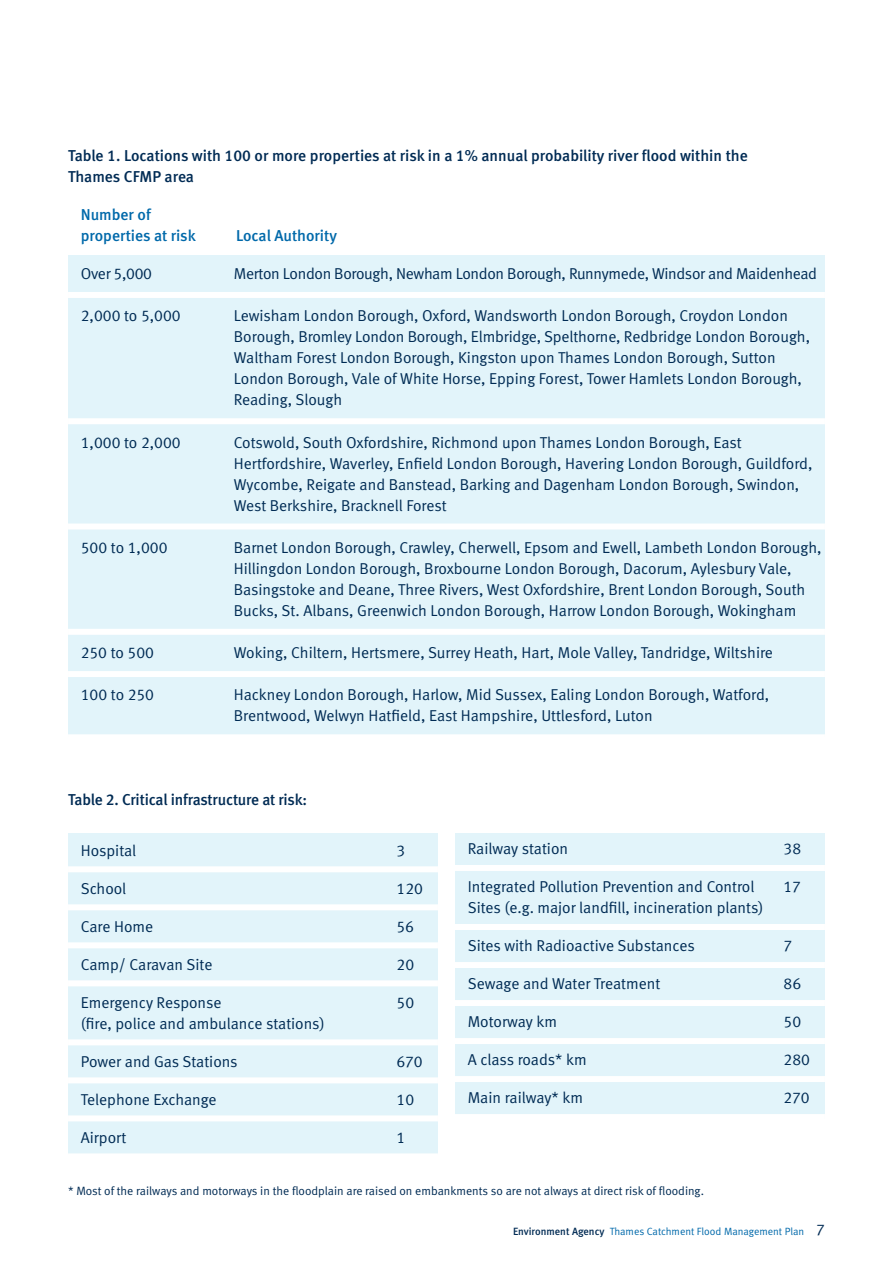
<style>
.page{position:relative;width:893px;height:1263px;background:#fff}
.page>*{position:absolute;margin:0;border:0;box-sizing:border-box;transform-origin:0 0}
.t1{font:15.75px/21px "EA Meta Normal";color:#002b54}
.t2{font:500 15.75px/21px "EA Meta";color:#002b54}
.t3{font:15.75px "EA Meta Normal";letter-spacing:-.02em;color:#002b54}
.t4{font:500 15.75px/21px "EA Meta";color:#0069aa}
.t5{font:12px "EA Meta Normal";color:#002b54}
.t6{font:10.5px "EA Meta Normal";color:#0069aa}
.s1{font-family:"EA Meta";font-weight:500;color:#002b54}
.s2{font-size:15.75px;color:#002b54}
</style>
<div class="page">
<div style="left:68px;top:256px;width:757px;height:481px;background:#e2f4fa"></div>
<div style="left:68px;top:292px;width:757px;height:6px;background:#fff"></div>
<div style="left:68px;top:418px;width:757px;height:6px;background:#fff"></div>
<div style="left:68px;top:523px;width:757px;height:6px;background:#fff"></div>
<div style="left:68px;top:629px;width:757px;height:6px;background:#fff"></div>
<div style="left:68px;top:671px;width:757px;height:6px;background:#fff"></div>
<div style="left:68px;top:734px;width:757px;height:6px;background:#fff"></div>
<div style="left:455px;top:833px;width:370px;height:285px;background:#e2f4fa"></div>
<div style="left:68px;top:833px;width:370px;height:322px;background:#e2f4fa"></div>
<div style="left:68px;top:866px;width:370px;height:6px;background:#fff"></div>
<div style="left:68px;top:904px;width:370px;height:6px;background:#fff"></div>
<div style="left:68px;top:942px;width:370px;height:6px;background:#fff"></div>
<div style="left:68px;top:980px;width:370px;height:6px;background:#fff"></div>
<div style="left:68px;top:1039px;width:370px;height:6px;background:#fff"></div>
<div style="left:68px;top:1077px;width:370px;height:6px;background:#fff"></div>
<div style="left:68px;top:1115px;width:370px;height:6px;background:#fff"></div>
<div style="left:68px;top:1153px;width:370px;height:6px;background:#fff"></div>
<div style="left:455px;top:865px;width:370px;height:6px;background:#fff"></div>
<div style="left:455px;top:924px;width:370px;height:6px;background:#fff"></div>
<div style="left:455px;top:962px;width:370px;height:6px;background:#fff"></div>
<div style="left:455px;top:1000px;width:370px;height:6px;background:#fff"></div>
<div style="left:455px;top:1038px;width:370px;height:6px;background:#fff"></div>
<div style="left:455px;top:1076px;width:370px;height:6px;background:#fff"></div>
<div style="left:455px;top:1114px;width:370px;height:6px;background:#fff"></div>
<p class="t2" style="left:68px;top:145px;width:681px">Table 1. Locations with 100 or more properties at risk in a 1% annual probability river flood within the<br>Thames CFMP area</p>
<p class="t4" style="left:81px;top:204px;width:116px">Number of properties at risk</p>
<p class="t4" style="left:236px;top:225px;width:102px">Local Authority</p>
<p class="t1" style="left:81px;top:263px;width:73px">Over 5,000</p>
<p class="t3" style="left:234px;top:265px;width:585px">Merton London Borough, Newham London Borough, Runnymede, Windsor and Maidenhead</p>
<p class="t1" style="left:81px;top:305px;width:101px">2,000 to 5,000</p>
<p class="t1" style="left:234px;top:305px;width:578px">Lewisham London Borough, Oxford, Wandsworth London Borough, Croydon London Borough, Bromley London Borough, Elmbridge, Spelthorne, Redbridge London Borough, Waltham Forest London Borough, Kingston upon Thames London Borough, Sutton London Borough, Vale of White Horse, Epping Forest, Tower Hamlets London Borough, Reading, Slough</p>
<p class="t1" style="left:81px;top:432px;width:101px">1,000 to 2,000</p>
<p class="t1" style="left:234px;top:432px;width:580px">Cotswold, South Oxfordshire, Richmond upon Thames London Borough, East Hertfordshire, Waverley, Enfield London Borough, Havering London Borough, Guildford, Wycombe, Reigate and Banstead, Barking and Dagenham London Borough, Swindon, West Berkshire, Bracknell Forest</p>
<p class="t1" style="left:81px;top:537px;width:88px">500 to 1,000</p>
<p class="t1" style="left:234px;top:537px;width:589px">Barnet London Borough, Crawley, Cherwell, Epsom and Ewell, Lambeth London Borough, Hillingdon London Borough, Broxbourne London Borough, Dacorum, Aylesbury Vale, Basingstoke and Deane, Three Rivers, West Oxfordshire, Brent London Borough, South Bucks, St. Albans, Greenwich London Borough, Harrow London Borough, Wokingham</p>
<p class="t1" style="left:81px;top:642px;width:75px">250 to 500</p>
<p class="t1" style="left:234px;top:642px;width:541px">Woking, Chiltern, Hertsmere, Surrey Heath, Hart, Mole Valley, Tandridge, Wiltshire</p>
<p class="t1" style="left:81px;top:684px;width:75px">100 to 250</p>
<p class="t1" style="left:234px;top:684px;width:537px">Hackney London Borough, Harlow, Mid Sussex, Ealing London Borough, Watford,<br>Brentwood, Welwyn Hatfield, East Hampshire, Uttlesford, Luton</p>
<p class="t2" style="left:68px;top:789px;width:241px">Table 2. Critical infrastructure at risk:</p>
<p class="t1" style="left:81px;top:839px;width:57px">Hospital</p>
<p class="t1" style="left:397px;top:839px;width:10px">3</p>
<p class="t1" style="left:81px;top:877px;width:47px">School</p>
<p class="t1" style="left:397px;top:877px;width:28px">120</p>
<p class="t1" style="left:81px;top:915px;width:74px">Care Home</p>
<p class="t1" style="left:397px;top:915px;width:19px">56</p>
<p class="t1" style="left:81px;top:953px;width:133px">Camp/ Caravan Site</p>
<p class="t1" style="left:397px;top:953px;width:19px">20</p>
<p class="t1" style="left:81px;top:991px;width:142px">Emergency Response</p>
<p class="t1" style="left:397px;top:991px;width:19px">50</p>
<p class="t1" style="left:81px;top:1012px;width:245px">(fire, police and ambulance stations)</p>
<p class="t1" style="left:81px;top:1050px;width:158px">Power and Gas Stations</p>
<p class="t1" style="left:397px;top:1050px;width:27px">670</p>
<p class="t1" style="left:81px;top:1088px;width:137px">Telephone Exchange</p>
<p class="t1" style="left:397px;top:1088px;width:19px">10</p>
<p class="t1" style="left:81px;top:1126px;width:47px">Airport</p>
<p class="t1" style="left:397px;top:1126px;width:10px">1</p>
<p class="t1" style="left:468px;top:838px;width:102px">Railway station</p>
<p class="t1" style="left:783px;top:838px;width:19px">38</p>
<p class="t1" style="left:468px;top:876px;width:288px">Integrated Pollution Prevention and Control</p>
<p class="t1" style="left:783px;top:876px;width:19px">17</p>
<p class="t1" style="left:468px;top:897px;width:297px">Sites (e.g. major landfill, incineration plants)</p>
<p class="t1" style="left:468px;top:935px;width:229px">Sites with Radioactive Substances</p>
<p class="t1" style="left:783px;top:935px;width:10px">7</p>
<p class="t1" style="left:468px;top:973px;width:194px">Sewage and Water Treatment</p>
<p class="t1" style="left:783px;top:973px;width:19px">86</p>
<p class="t1" style="left:468px;top:1011px;width:91px">Motorway km</p>
<p class="t1" style="left:783px;top:1011px;width:19px">50</p>
<p class="t1" style="left:468px;top:1049px;width:120px">A class roads* km</p>
<p class="t1" style="left:783px;top:1049px;width:28px">280</p>
<p class="t1" style="left:468px;top:1087px;width:117px">Main railway* km</p>
<p class="t1" style="left:783px;top:1087px;width:28px">270</p>
<p class="t5" style="left:68px;top:1184px;width:637px">* Most of the railways and motorways in the floodplain are raised on embankments so are not always at direct risk of flooding.</p>
<p class="t6" style="left:513px;top:1225px;width:313px"><span class="s1">Environment Agency</span> Thames Catchment Flood Management Plan <span class="s2">7</span></p>
</div>
